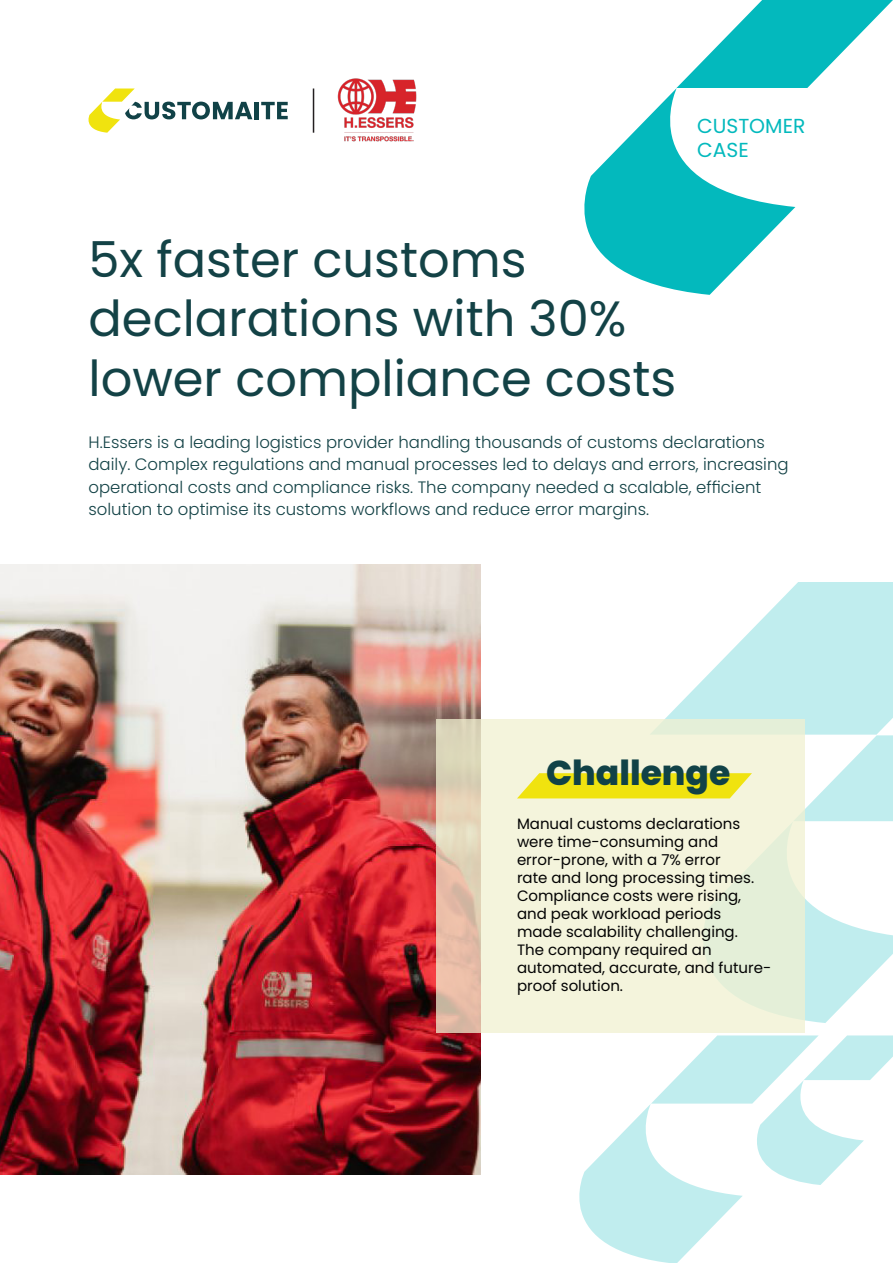
<style>
.page{position:relative;width:893px;height:1263px;background:#fff}
.page>*{position:absolute;margin:0;border:0;box-sizing:border-box;transform-origin:0 0}
.t1{font:49.5px/59.4px "Poppins";color:#134246}
.t2{font:800 34.5px "Poppins";color:#114247}
.t3{font:20.25px "Poppins";color:#03b9bd}
.t4{font:300 16.5px/22.5px "Poppins";color:#134246}
.t5{font:15px/18px "Poppins";color:#030303}
</style>
<div class="page">
<svg style="left:579px;top:1035px;width:314px;height:228px"></svg>
<svg style="left:804px;top:821px;width:89px;height:202px"></svg>
<hr style="left:255px;top:102px;width:4px;height:17px;background:#114247">
<svg style="left:261px;top:102px;width:27px;height:17px"></svg>
<svg style="left:88px;top:89px;width:164px;height:44px"></svg>
<svg style="left:676px;top:0;width:217px;height:88px"></svg>
<svg style="left:584px;top:88px;width:211px;height:207px"></svg>
<img style="left:0;top:565px;width:481px;height:609px">
<svg style="left:436px;top:719px;width:368px;height:313px;fill:#f4f4dc"></svg>
<svg style="left:517px;top:582px;width:376px;height:239px"></svg>
<img style="left:312px;top:78px;width:105px;height:64px">
<p class="t3" style="left:697px;top:114px;width:110px">CUSTOMER</p>
<p class="t3" style="left:697px;top:138px;width:53px">CASE</p>
<p class="t1" style="left:88px;top:230px;width:589px">5x faster customs declarations with 30% lower compliance costs</p>
<p class="t4" style="left:88px;top:431px;width:702px">H.Essers is a leading logistics provider handling thousands of customs declarations daily. Complex regulations and manual processes led to delays and errors, increasing operational costs and compliance risks. The company needed a scalable, efficient solution to optimise its customs workflows and reduce error margins.</p>
<p class="t2" style="left:546px;top:753px;width:186px">Challenge</p>
<p class="t5" style="left:517px;top:815px;width:256px">Manual customs declarations were time-consuming and error-prone, with a 7% error<br>rate and long processing times.<br>Compliance costs were rising, and peak workload periods<br>made scalability challenging.<br>The company required an automated, accurate, and future&shy;proof solution.</p>
</div>
